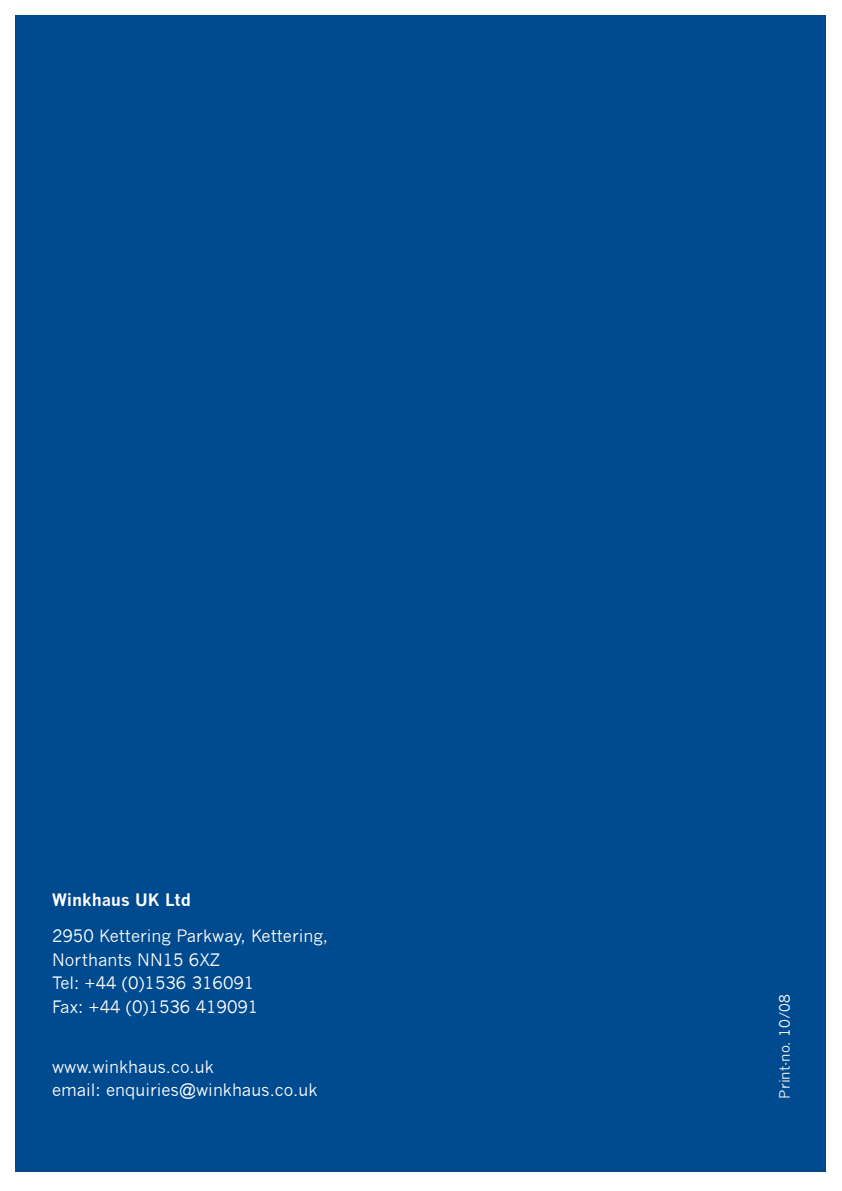
<style>
.page{position:relative;width:842px;height:1191px;background:#fff}
.page>*{position:absolute;margin:0;border:0;box-sizing:border-box;transform-origin:0 0}
.t1{font:16.8px/23.4px "News Gothic";color:#fff}
.t2{font:700 16.8px "News Gothic";color:#fff}
.t3{font:14px "News Gothic";color:#fff}
</style>
<div class="page">
<div style="left:16px;top:16px;width:810px;height:1156px;background:#004a8f"></div>
<p class="t2" style="left:52px;top:889px;width:140px">Winkhaus UK Ltd</p>
<p class="t1" style="left:52px;top:924px;width:278px">2950 Kettering Parkway, Kettering,<br>Northants NN15 6XZ<br>Tel: +44 (0)1536 316091<br>Fax: +44 (0)1536 419091</p>
<p class="t1" style="left:52px;top:1055px;width:267px">www.winkhaus.co.uk<br>email: enquiries@winkhaus.co.uk</p>
<p class="t3" style="left:776px;top:1098px;width:106px;rotate:-90deg">Print-no. 10/08</p>
</div>
